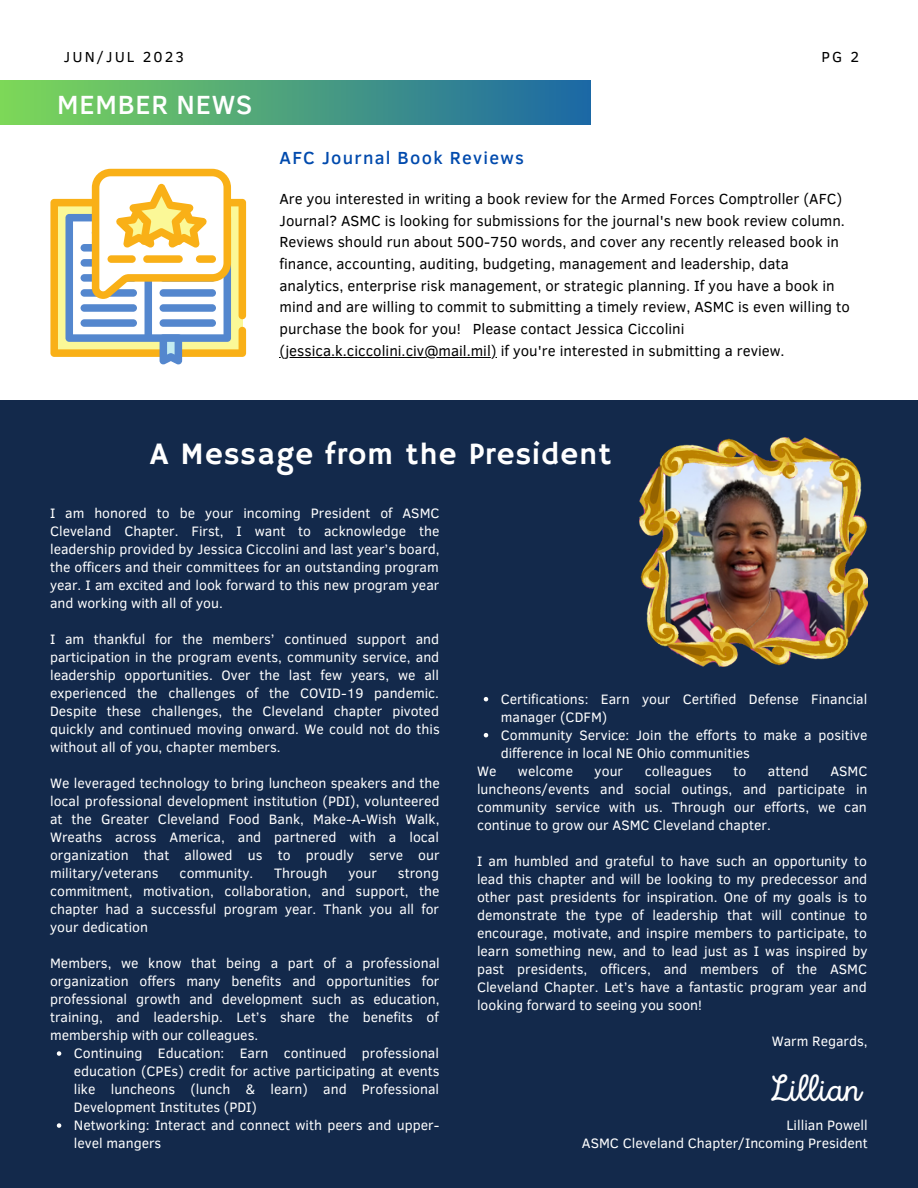
<style>
.page{position:relative;width:918px;height:1188px;background:#fff}
.page>*{position:absolute;margin:0;border:0;box-sizing:border-box;transform-origin:0 0}
.t1{font:37.95px "Intro Script";color:#fff}
.t2{font:31.05px "Hammersmith One";letter-spacing:.03em;color:#fff}
.t3{font:500 27px "Clear Sans";letter-spacing:.03em;color:#fff}
.t4{font:500 18px "Clear Sans";letter-spacing:.07em;color:#004aad}
.t5{font:15px/21.6px "Clear Sans";color:#000}
.t6{font:14.85px "Clear Sans";letter-spacing:.14em;color:#000}
.t7{font:13.95px/18px "Clear Sans";color:#fff;text-align:justify}
</style>
<div class="page">
<div style="left:0;top:400px;width:918px;height:788px;background:#13294b"></div>
<div style="left:0;top:80px;width:591px;height:44px;background:linear-gradient(to right,#7dd858,#1b68a5)"></div>
<svg style="left:50px;top:169px;width:196px;height:195px"></svg>
<svg style="left:57px;top:1051px;width:4px;height:5px"></svg>
<svg style="left:57px;top:1123px;width:4px;height:5px"></svg>
<svg style="left:484px;top:697px;width:4px;height:4px"></svg>
<svg style="left:484px;top:733px;width:4px;height:4px"></svg>
<hr style="left:280px;top:357px;width:217px;height:1px;background:#000">
<img style="left:640px;top:438px;width:228px;height:228px">
<p class="t6" style="left:64px;top:46px;width:122px">JUN/JUL 2023</p>
<p class="t6" style="left:821px;top:46px;width:39px">PG 2</p>
<p class="t3" style="left:57px;top:85px;width:197px">MEMBER NEWS</p>
<p class="t4" style="left:280px;top:145px;width:246px">AFC Journal Book Reviews</p>
<p class="t5" style="left:280px;top:187px;width:572px">Are you interested in writing a book review for the Armed Forces Comptroller (AFC)<br>Journal? ASMC is looking for submissions for the journal's new book review column.<br>Reviews should run about 500-750 words, and cover any recently released book in finance, accounting, auditing, budgeting, management and leadership, data analytics, enterprise risk management, or strategic planning. If you have a book in mind and are willing to commit to submitting a timely review, ASMC is even willing to purchase the book for you! Please contact Jessica Ciccolini (jessica.k.ciccolini.civ@mail.mil) if you're interested in submitting a review.</p>
<p class="t2" style="left:150px;top:436px;width:463px">A Message from the President</p>
<p class="t7" style="left:50px;top:503px;width:391px">I am honored to be your incoming President of ASMC Cleveland Chapter. First, I want to acknowledge the leadership provided by Jessica Ciccolini and last year’s board, the officers and their committees for an outstanding program year. I am excited and look forward to this new program year and working with all of you.</p>
<p class="t7" style="left:50px;top:629px;width:391px">I am thankful for the members’ continued support and participation in the program events, community service, and leadership opportunities. Over the last few years, we all experienced the challenges of the COVID-19 pandemic.<br>Despite these challenges, the Cleveland chapter pivoted quickly and continued moving onward. We could not do this without all of you, chapter members.</p>
<p class="t7" style="left:50px;top:773px;width:391px">We leveraged technology to bring luncheon speakers and the local professional development institution (PDI), volunteered at the Greater Cleveland Food Bank, Make-A-Wish Walk, Wreaths across America, and partnered with a local organization that allowed us to proudly serve our military/veterans</p>
<p class="t7" style="left:180px;top:863px;width:75px">community.</p>
<p class="t7" style="left:274px;top:863px;width:55px">Through</p>
<p class="t7" style="left:349px;top:863px;width:30px">your</p>
<p class="t7" style="left:50px;top:863px;width:391px;text-indent:348px">strong commitment, motivation, collaboration, and support, the chapter had a successful program year. Thank you all for your dedication</p>
<p class="t7" style="left:50px;top:953px;width:391px">Members, we know that being a part of a professional organization offers many benefits and opportunities for professional growth and development such as education, training, and leadership. Let’s share the benefits of membership with our colleagues.</p>
<p class="t7" style="left:74px;top:1043px;width:367px">Continuing Education: Earn continued professional education (CPEs) credit for active participating at events like luncheons (lunch &amp; learn) and Professional Development Institutes (PDI)</p>
<p class="t7" style="left:74px;top:1115px;width:367px">Networking: Interact and connect with peers and upper&shy;level mangers</p>
<p class="t7" style="left:501px;top:689px;width:368px">Certifications: Earn your Certified Defense Financial manager (CDFM)</p>
<p class="t7" style="left:501px;top:725px;width:368px">Community Service: Join the efforts to make a positive difference in local NE Ohio communities</p>
<p class="t7" style="left:477px;top:761px;width:21px">We</p>
<p class="t7" style="left:518px;top:761px;width:57px">welcome</p>
<p class="t7" style="left:595px;top:761px;width:30px">your</p>
<p class="t7" style="left:645px;top:761px;width:69px">colleagues</p>
<p class="t7" style="left:734px;top:761px;width:14px">to</p>
<p class="t7" style="left:768px;top:761px;width:42px">attend</p>
<p class="t7" style="left:477px;top:761px;width:392px;text-indent:353px">ASMC luncheons/events and social outings, and participate in community service with us. Through our efforts, we can continue to grow our ASMC Cleveland chapter.</p>
<p class="t7" style="left:477px;top:851px;width:392px">I am humbled and grateful to have such an opportunity to lead this chapter and will be looking to my predecessor and other past presidents for inspiration. One of my goals is to demonstrate the type of leadership that will continue to encourage, motivate, and inspire members to participate, to learn something new, and to lead just as I was inspired by past presidents, officers, and members of the ASMC Cleveland Chapter. Let’s have a fantastic program year and looking forward to seeing you soon!</p>
<p class="t7" style="left:772px;top:1031px;width:98px">Warm Regards,</p>
<p class="t1" style="left:769px;top:1073px;width:93px">Lillian</p>
<p class="t7" style="left:787px;top:1115px;width:83px">Lillian Powell</p>
<p class="t7" style="left:582px;top:1133px;width:287px">ASMC Cleveland Chapter/Incoming President</p>
</div>
